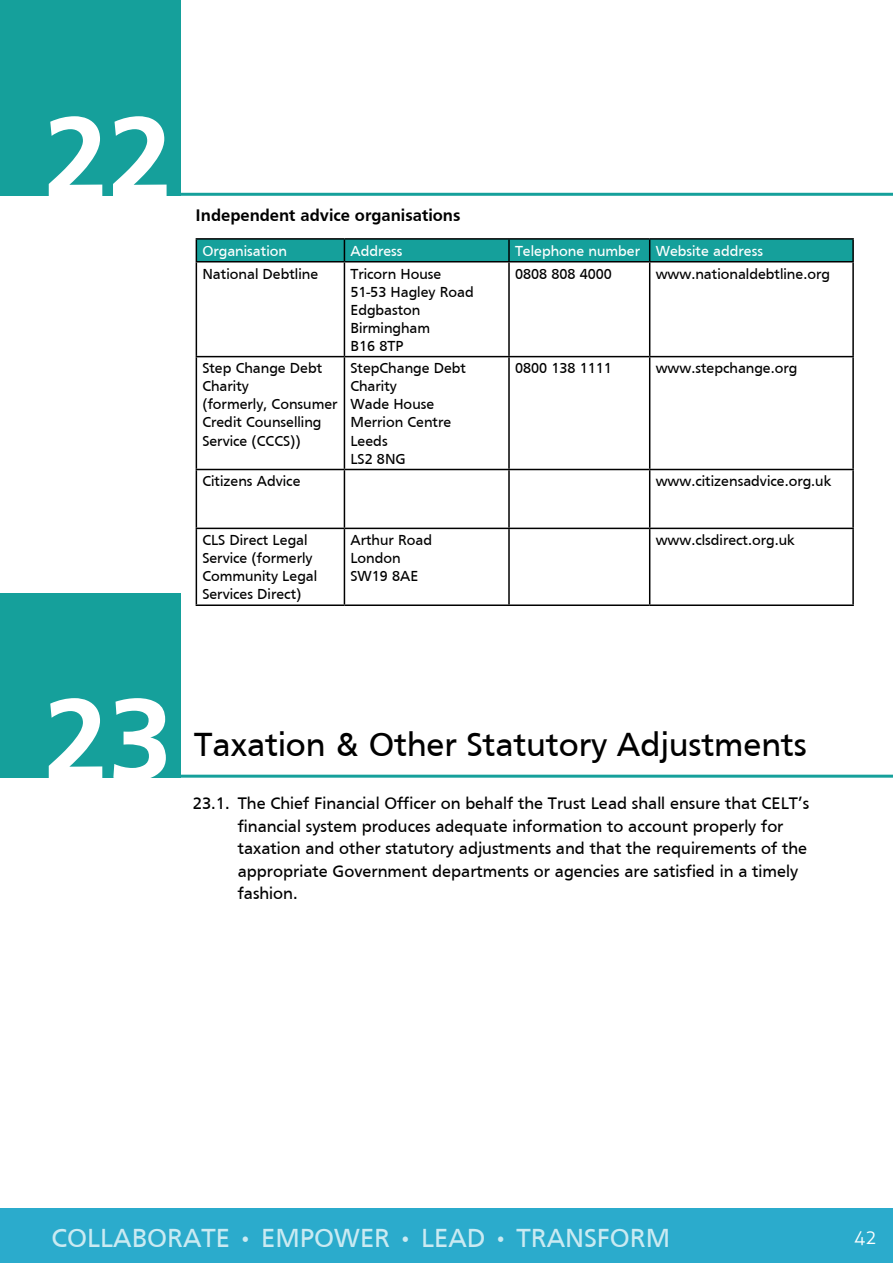
<style>
.page{position:relative;width:893px;height:1263px;background:#fff}
.page>*{position:absolute;margin:0;border:0;box-sizing:border-box;transform-origin:0 0}
.t1{font:700 119.85px "Frutiger";color:#fff}
.t2{font:34.5px "Frutiger";color:#000}
.t3{font:27px "Frutiger";color:#caeaf2}
.t4{font:300 19.5px "Aller";color:#fff}
.t5{font:17.25px/22.5px "Frutiger";color:#000}
.t6{font:700 17.25px "Frutiger";color:#000}
.t7{font:15px/18px "Frutiger";color:#000}
.t8{font:15px "Frutiger";color:#fff}
</style>
<div class="page">
<div style="left:0;top:1209px;width:893px;height:54px;background:#2babcc"></div>
<hr style="left:196px;top:238px;width:148px;height:2px;background:#000">
<hr style="left:344px;top:238px;width:165px;height:2px;background:#000">
<hr style="left:509px;top:238px;width:141px;height:2px;background:#000">
<hr style="left:650px;top:238px;width:204px;height:2px;background:#000">
<div style="left:196px;top:239px;width:657px;height:22px;background:#15a09b"></div>
<hr style="left:852px;top:240px;width:2px;height:21px;background:#000">
<hr style="left:196px;top:261px;width:148px;height:1px;background:#000">
<hr style="left:196px;top:262px;width:1px;height:94px;background:#000">
<hr style="left:344px;top:261px;width:165px;height:1px;background:#000">
<hr style="left:344px;top:262px;width:1px;height:94px;background:#000">
<hr style="left:509px;top:261px;width:141px;height:1px;background:#000">
<hr style="left:508px;top:262px;width:2px;height:94px;background:#000">
<hr style="left:650px;top:261px;width:204px;height:1px;background:#000">
<hr style="left:649px;top:262px;width:1px;height:94px;background:#000">
<hr style="left:852px;top:262px;width:2px;height:94px;background:#000">
<hr style="left:196px;top:356px;width:148px;height:1px;background:#000">
<hr style="left:196px;top:357px;width:1px;height:112px;background:#000">
<hr style="left:344px;top:356px;width:165px;height:1px;background:#000">
<hr style="left:344px;top:357px;width:1px;height:112px;background:#000">
<hr style="left:509px;top:356px;width:141px;height:1px;background:#000">
<hr style="left:508px;top:357px;width:2px;height:112px;background:#000">
<hr style="left:650px;top:356px;width:204px;height:1px;background:#000">
<hr style="left:649px;top:357px;width:1px;height:112px;background:#000">
<hr style="left:852px;top:357px;width:2px;height:112px;background:#000">
<hr style="left:196px;top:469px;width:148px;height:1px;background:#000">
<hr style="left:196px;top:470px;width:1px;height:58px;background:#000">
<hr style="left:344px;top:469px;width:165px;height:1px;background:#000">
<hr style="left:344px;top:470px;width:1px;height:58px;background:#000">
<hr style="left:509px;top:469px;width:141px;height:1px;background:#000">
<hr style="left:508px;top:470px;width:2px;height:58px;background:#000">
<hr style="left:650px;top:469px;width:204px;height:1px;background:#000">
<hr style="left:649px;top:470px;width:1px;height:58px;background:#000">
<hr style="left:852px;top:470px;width:2px;height:58px;background:#000">
<hr style="left:196px;top:528px;width:148px;height:1px;background:#000">
<hr style="left:196px;top:529px;width:1px;height:75px;background:#000">
<hr style="left:344px;top:528px;width:165px;height:1px;background:#000">
<hr style="left:344px;top:529px;width:1px;height:75px;background:#000">
<hr style="left:509px;top:528px;width:141px;height:1px;background:#000">
<hr style="left:508px;top:529px;width:2px;height:75px;background:#000">
<hr style="left:650px;top:528px;width:204px;height:1px;background:#000">
<hr style="left:649px;top:529px;width:1px;height:75px;background:#000">
<hr style="left:852px;top:529px;width:2px;height:75px;background:#000">
<hr style="left:196px;top:604px;width:148px;height:2px;background:#000">
<hr style="left:344px;top:604px;width:165px;height:2px;background:#000">
<hr style="left:509px;top:604px;width:141px;height:2px;background:#000">
<hr style="left:650px;top:604px;width:204px;height:2px;background:#000">
<hr style="left:181px;top:193px;width:712px;height:3px;background:#15a09b">
<div style="left:0;top:0;width:180px;height:196px;background:#15a09b"></div>
<hr style="left:181px;top:775px;width:712px;height:3px;background:#15a09b">
<div style="left:0;top:592px;width:180px;height:185px;background:#15a09b"></div>
<h1 class="t1" style="left:44px;top:88px;width:130px">22</h1>
<p class="t6" style="left:196px;top:205px;width:266px">Independent advice organisations</p>
<p class="t8" style="left:202px;top:242px;width:86px">Organisation</p>
<p class="t8" style="left:350px;top:242px;width:54px">Address</p>
<p class="t8" style="left:515px;top:242px;width:250px">Telephone number Website address</p>
<p class="t7" style="left:202px;top:264px;width:117px">National Debtline</p>
<p class="t7" style="left:350px;top:264px;width:125px">Tricorn House<br>51-53 Hagley Road<br>Edgbaston<br>Birmingham<br>B16 8TP</p>
<p class="t7" style="left:515px;top:264px;width:98px">0808 808 4000</p>
<p class="t7" style="left:656px;top:264px;width:176px">www.nationaldebtline.org</p>
<p class="t7" style="left:202px;top:359px;width:137px">Step Change Debt<br>Charity<br>(formerly, Consumer<br>Credit Counselling<br>Service (CCCS))</p>
<p class="t7" style="left:350px;top:359px;width:117px">StepChange Debt<br>Charity<br>Wade House<br>Merrion Centre<br>Leeds<br>LS2 8NG</p>
<p class="t7" style="left:515px;top:359px;width:98px">0800 138 1111</p>
<p class="t7" style="left:656px;top:359px;width:143px">www.stepchange.org</p>
<p class="t7" style="left:202px;top:472px;width:100px">Citizens Advice</p>
<p class="t7" style="left:656px;top:472px;width:177px">www.citizensadvice.org.uk</p>
<p class="t7" style="left:202px;top:531px;width:116px">CLS Direct Legal<br>Service (formerly<br>Community Legal<br>Services Direct)</p>
<p class="t7" style="left:350px;top:531px;width:83px">Arthur Road<br>London<br>SW19 8AE</p>
<p class="t7" style="left:656px;top:531px;width:141px">www.clsdirect.org.uk</p>
<h1 class="t1" style="left:44px;top:670px;width:130px">23</h1>
<h2 class="t2" style="left:194px;top:724px;width:614px">Taxation &amp; Other Statutory Adjustments</h2>
<p class="t5" style="left:238px;top:792px;width:573px;text-indent:-45px">23.1. The Chief Financial Officer on behalf the Trust Lead shall ensure that CELT’s financial system produces adequate information to account properly for taxation and other statutory adjustments and that the requirements of the appropriate Government departments or agencies are satisfied in a timely fashion.</p>
<h3 class="t3" style="left:52px;top:1222px;width:620px">COLLABORATE • EMPOWER • LEAD • TRANSFORM</h3>
<h3 class="t4" style="left:854px;top:1225px;width:25px">42</h3>
</div>
